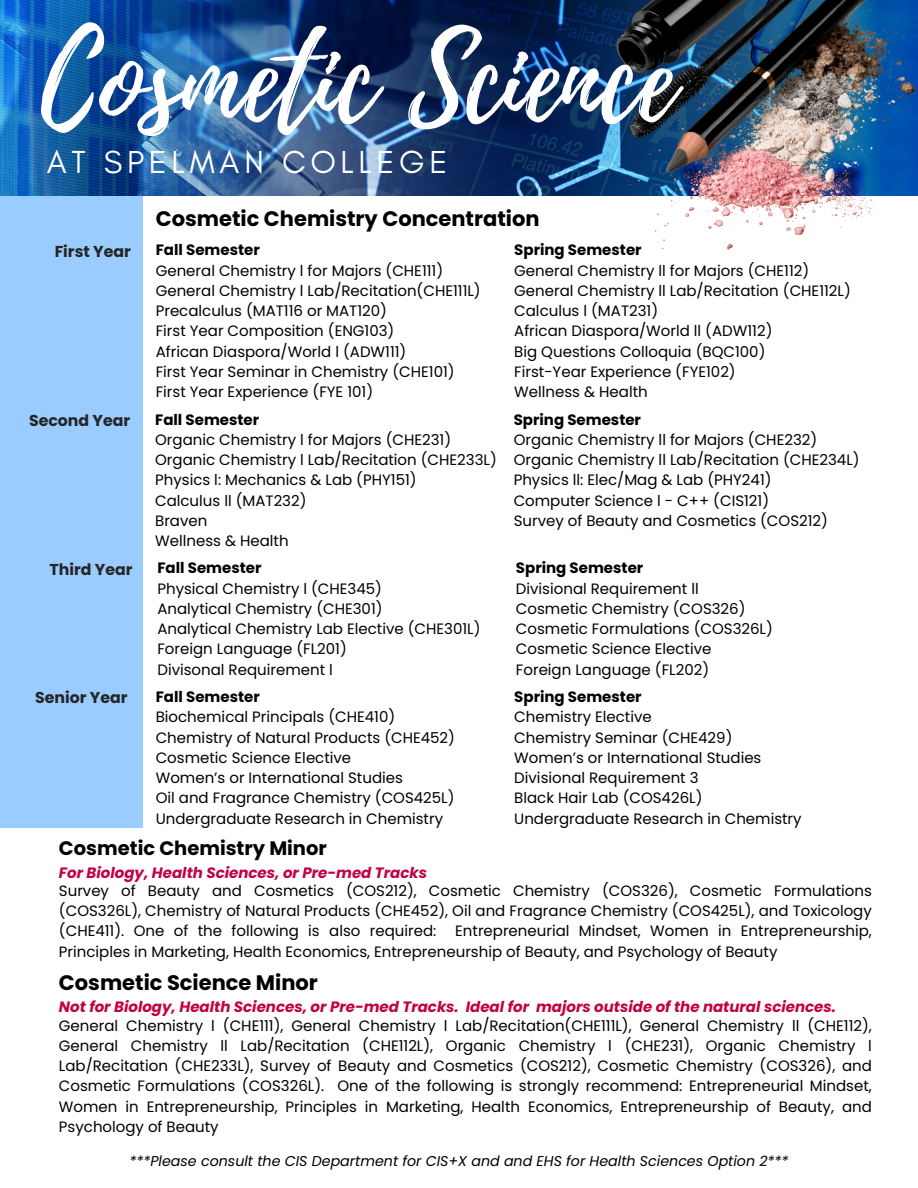
<style>
.page{position:relative;width:918px;height:1188px;background:#fff}
.page>*{position:absolute;margin:0;border:0;box-sizing:border-box;transform-origin:0 0}
.t1{font:116.25px "Playlist Script";color:#fff}
.t2{font:32.4px "Glacial Indifference";letter-spacing:.145em;color:#fff}
.t3{font:700 21px "Poppins";color:#000}
.t4{font:700 19.5px "Poppins";color:#000}
.t5{font:700 15.75px "Poppins";color:#252525}
.t6{font:15px/20.2px "Poppins";color:#000;text-align:justify}
.t7{font:italic 700 15px "Poppins";color:#c20045}
.t8{font:700 15px "Poppins";color:#000}
.t9{font:italic 14.25px "Poppins";color:#000}
</style>
<div class="page">
<div style="left:0;top:92px;width:143px;height:736px;background:#9bccff"></div>
<img style="left:0;top:0;width:603px;height:196px">
<img style="left:603px;top:0;width:315px;height:250px">
<p class="t1" style="left:41px;top:-3px;width:636px">Cosmetic Science</p>
<p class="t2" style="left:47px;top:142px;width:402px">AT SPELMAN COLLEGE</p>
<p class="t3" style="left:156px;top:204px;width:385px">Cosmetic Chemistry Concentration</p>
<h2 class="t5" style="left:55px;top:240px;width:78px">First Year</h2>
<p class="t8" style="left:156px;top:240px;width:106px">Fall Semester</p>
<h3 class="t6" style="left:156px;top:260px;width:289px">General Chemistry l for Majors (CHE111)</h3>
<h4 class="t6" style="left:156px;top:281px;width:327px">General Chemistry l Lab/Recitation(CHE111L)</h4>
<p class="t6" style="left:156px;top:301px;width:233px">Precalculus (MAT116 or MAT120)</p>
<p class="t6" style="left:156px;top:321px;width:240px">First Year Composition (ENG103)</p>
<p class="t6" style="left:156px;top:341px;width:252px">African Diaspora/World l (ADW111)</p>
<p class="t6" style="left:156px;top:362px;width:300px">First Year Seminar in Chemistry (CHE101)</p>
<p class="t6" style="left:156px;top:382px;width:219px">First Year Experience (FYE 101)</p>
<p class="t5" style="left:29px;top:409px;width:103px">Second Year</p>
<p class="t8" style="left:155px;top:409px;width:106px">Fall Semester</p>
<p class="t6" style="left:155px;top:429px;width:298px">Organic Chemistry l for Majors (CHE231)</p>
<h4 class="t6" style="left:155px;top:450px;width:343px">Organic Chemistry l Lab/Recitation (CHE233L)</h4>
<p class="t6" style="left:155px;top:470px;width:263px">Physics l: Mechanics &amp; Lab (PHY151)</p>
<p class="t6" style="left:155px;top:490px;width:153px">Calculus ll (MAT232)</p>
<p class="t6" style="left:155px;top:510px;width:54px">Braven</p>
<p class="t6" style="left:155px;top:531px;width:135px">Wellness &amp; Health</p>
<p class="t5" style="left:50px;top:558px;width:85px">Third Year</p>
<p class="t8" style="left:157px;top:558px;width:106px">Fall Semester</p>
<p class="t6" style="left:157px;top:578px;width:226px">Physical Chemistry l (CHE345)</p>
<h4 class="t6" style="left:157px;top:599px;width:227px">Analytical Chemistry (CHE301)</h4>
<p class="t6" style="left:157px;top:619px;width:325px">Analytical Chemistry Lab Elective (CHE301L)</p>
<p class="t6" style="left:157px;top:639px;width:191px">Foreign Language (FL201)</p>
<p class="t6" style="left:157px;top:659px;width:177px">Divisonal Requirement l</p>
<p class="t5" style="left:35px;top:687px;width:94px">Senior Year</p>
<p class="t8" style="left:156px;top:686px;width:106px">Fall Semester</p>
<p class="t6" style="left:156px;top:707px;width:241px">Biochemical Principals (CHE410)</p>
<h4 class="t6" style="left:156px;top:727px;width:301px">Chemistry of Natural Products (CHE452)</h4>
<p class="t6" style="left:156px;top:747px;width:197px">Cosmetic Science Elective</p>
<p class="t6" style="left:156px;top:768px;width:249px">Women’s or International Studies</p>
<p class="t6" style="left:156px;top:788px;width:300px">Oil and Fragrance Chemistry (COS425L)</p>
<p class="t6" style="left:156px;top:808px;width:289px">Undergraduate Research in Chemistry</p>
<p class="t8" style="left:514px;top:240px;width:129px">Spring Semester</p>
<p class="t6" style="left:514px;top:260px;width:296px">General Chemistry ll for Majors (CHE112)</p>
<p class="t6" style="left:514px;top:281px;width:338px">General Chemistry ll Lab/Recitation (CHE112L)</p>
<p class="t6" style="left:514px;top:301px;width:145px">Calculus l (MAT231)</p>
<p class="t6" style="left:514px;top:321px;width:260px">African Diaspora/World ll (ADW112)</p>
<p class="t6" style="left:514px;top:341px;width:253px">Big Questions Colloquia (BQC100)</p>
<p class="t6" style="left:514px;top:362px;width:223px">First-Year Experience (FYE102)</p>
<p class="t6" style="left:514px;top:382px;width:135px">Wellness &amp; Health</p>
<p class="t8" style="left:514px;top:409px;width:129px">Spring Semester</p>
<p class="t6" style="left:514px;top:429px;width:305px">Organic Chemistry ll for Majors (CHE232)</p>
<p class="t6" style="left:514px;top:450px;width:347px">Organic Chemistry ll Lab/Recitation (CHE234L)</p>
<p class="t6" style="left:514px;top:470px;width:259px">Physics ll: Elec/Mag &amp; Lab (PHY241)</p>
<p class="t6" style="left:514px;top:490px;width:257px">Computer Science l - C++ (CIS121)</p>
<p class="t6" style="left:514px;top:510px;width:316px">Survey of Beauty and Cosmetics (COS212)</p>
<p class="t8" style="left:516px;top:558px;width:129px">Spring Semester</p>
<p class="t6" style="left:516px;top:578px;width:184px">Divisional Requirement ll</p>
<p class="t6" style="left:516px;top:599px;width:231px">Cosmetic Chemistry (COS326)</p>
<p class="t6" style="left:516px;top:619px;width:258px">Cosmetic Formulations (COS326L)</p>
<p class="t6" style="left:516px;top:639px;width:197px">Cosmetic Science Elective</p>
<p class="t6" style="left:516px;top:659px;width:195px">Foreign Language (FL202)</p>
<p class="t8" style="left:514px;top:686px;width:129px">Spring Semester</p>
<p class="t6" style="left:514px;top:707px;width:139px">Chemistry Elective</p>
<p class="t6" style="left:514px;top:727px;width:220px">Chemistry Seminar (CHE429)</p>
<p class="t6" style="left:514px;top:747px;width:249px">Women’s or International Studies</p>
<p class="t6" style="left:514px;top:768px;width:186px">Divisional Requirement 3</p>
<p class="t6" style="left:514px;top:788px;width:190px">Black Hair Lab (COS426L)</p>
<p class="t6" style="left:514px;top:808px;width:289px">Undergraduate Research in Chemistry</p>
<h4 class="t4" style="left:59px;top:835px;width:269px">Cosmetic Chemistry Minor</h4>
<h4 class="t7" style="left:59px;top:862px;width:370px">For Biology, Health Sciences, or Pre-med Tracks</h4>
<p class="t6" style="left:59px;top:881px;width:814px">Survey of Beauty and Cosmetics (COS212), Cosmetic Chemistry (COS326), Cosmetic Formulations (COS326L), Chemistry of Natural Products (CHE452), Oil and Fragrance Chemistry (COS425L), and Toxicology (CHE411). One of the following is also required:</p>
<p class="t6" style="left:59px;top:921px;width:814px;text-indent:396px">Entrepreneurial Mindset, Women in Entrepreneurship,<br>Principles in Marketing, Health Economics, Entrepreneurship of Beauty, and Psychology of Beauty</p>
<h4 class="t3" style="left:59px;top:968px;width:260px">Cosmetic Science Minor</h4>
<h4 class="t7" style="left:59px;top:996px;width:779px">Not for Biology, Health Sciences, or Pre-med Tracks. Ideal for majors outside of the natural sciences.</h4>
<p class="t6" style="left:59px;top:1015px;width:814px">General Chemistry l (CHE111), General Chemistry l Lab/Recitation(CHE111L), General Chemistry ll (CHE112), General Chemistry ll Lab/Recitation (CHE112L), Organic Chemistry l (CHE231), Organic Chemistry l Lab/Recitation (CHE233L), Survey of Beauty and Cosmetics (COS212), Cosmetic Chemistry (COS326), and Cosmetic Formulations (COS326L). One of the following is strongly recommend: Entrepreneurial Mindset, Women in Entrepreneurship, Principles in Marketing, Health Economics, Entrepreneurship of Beauty, and Psychology of Beauty</p>
<p class="t9" style="left:130px;top:1151px;width:660px">***Please consult the CIS Department for CIS+X and and EHS for Health Sciences Option 2***</p>
</div>
